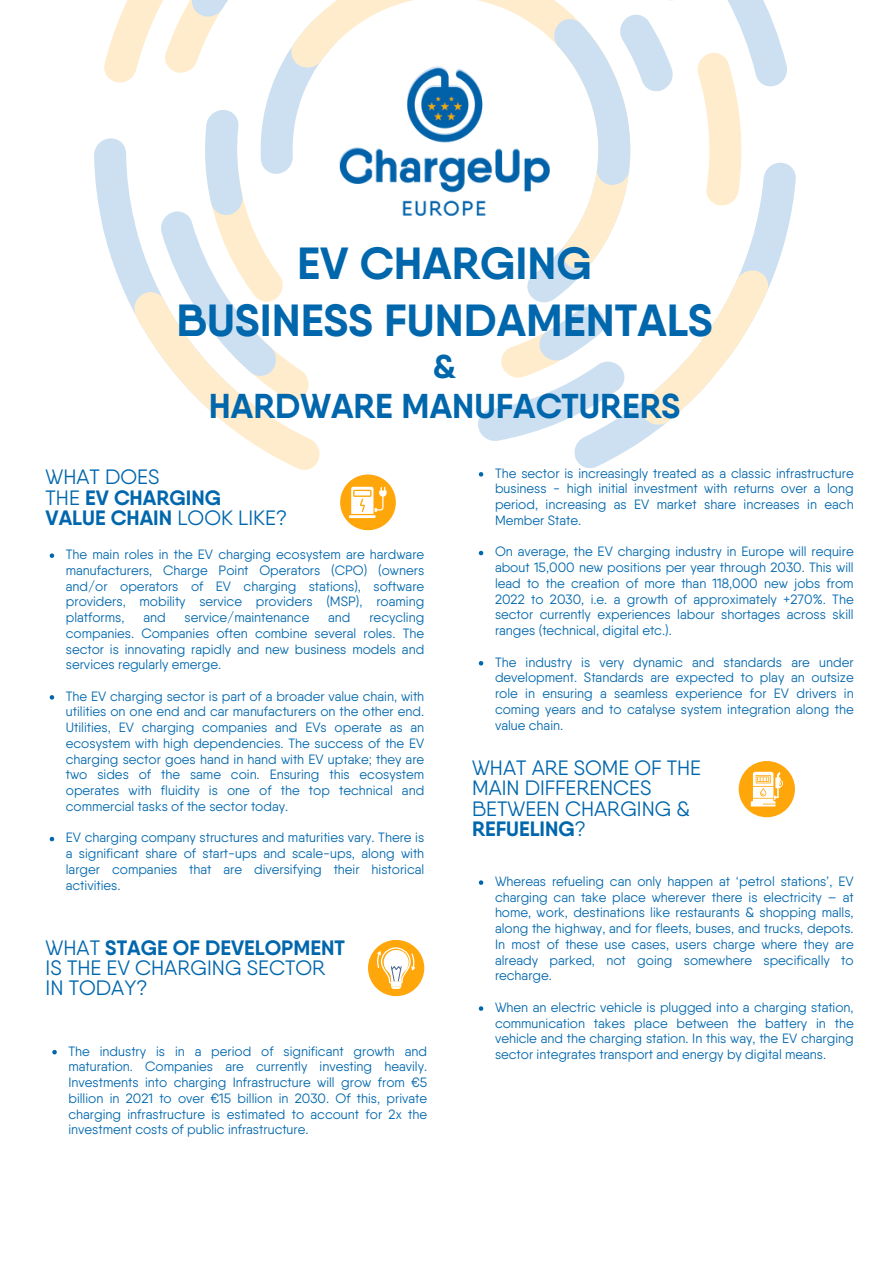
<style>
.page{position:relative;width:893px;height:1264px;background:#fff}
.page>*{position:absolute;margin:0;border:0;box-sizing:border-box;transform-origin:0 0}
.t1{font:700 45px "Qanelas";color:#0067ad}
.t2{font:700 34.5px "Qanelas";color:#0067ad}
.t3{font:700 33px "Qanelas";color:#0067ad}
.t4{font:20.85px/20.2px "Qanelas";color:#0067ad}
.t5{font:20.7px/20.2px "Qanelas";color:#0067ad}
.t6{font:700 20.7px "Qanelas";color:#0067ad}
.t7{font:13.5px/15.8px "Qanelas";color:#0067ad;text-align:justify}
.s1{font-weight:400}
.s2{font-weight:700}
</style>
<div class="page">
<div style="left:738px;top:761px;width:56px;height:56px;background:#ffa60a;border-radius:50%"></div>
<svg style="left:750px;top:771px;width:32px;height:35px"></svg>
<div style="left:368px;top:939px;width:56px;height:57px;background:#ffa60a;border-radius:50%"></div>
<svg style="left:377px;top:947px;width:38px;height:41px"></svg>
<svg style="left:50px;top:553px;width:4px;height:5px"></svg>
<svg style="left:50px;top:695px;width:4px;height:4px"></svg>
<svg style="left:50px;top:836px;width:4px;height:5px"></svg>
<svg style="left:94px;top:0;width:702px;height:530px"></svg>
<svg style="left:479px;top:551px;width:4px;height:4px"></svg>
<svg style="left:479px;top:661px;width:4px;height:4px"></svg>
<svg style="left:479px;top:880px;width:4px;height:4px"></svg>
<svg style="left:479px;top:1006px;width:4px;height:4px"></svg>
<svg style="left:52px;top:1050px;width:5px;height:4px"></svg>
<p class="t1" style="left:297px;top:235px;width:296px">EV CHARGING</p>
<p class="t1" style="left:176px;top:292px;width:537px">BUSINESS FUNDAMENTALS</p>
<p class="t3" style="left:432px;top:345px;width:25px">&amp;</p>
<p class="t2" style="left:209px;top:384px;width:473px">HARDWARE MANUFACTURERS</p>
<p class="t5" style="left:46px;top:467px;width:115px">WHAT DOES</p>
<p class="t6" style="left:46px;top:484px;width:177px"><span class="s1">THE</span> EV CHARGING</p>
<p class="t6" style="left:46px;top:504px;width:243px">VALUE CHAIN <span class="s1">LOOK LIKE?</span></p>
<p class="t7" style="left:66px;top:546px;width:360px">The main roles in the EV charging ecosystem are hardware manufacturers, Charge Point Operators (CPO) (owners and/or operators of EV charging stations), software providers, mobility service providers (MSP), roaming platforms,</p>
<p class="t7" style="left:143px;top:609px;width:24px">and</p>
<p class="t7" style="left:185px;top:609px;width:126px">service/maintenance</p>
<p class="t7" style="left:328px;top:609px;width:24px">and</p>
<p class="t7" style="left:66px;top:609px;width:360px;text-indent:303px">recycling companies. Companies often combine several roles. The sector is innovating rapidly and new business models and services regularly emerge.</p>
<p class="t7" style="left:66px;top:688px;width:360px">The EV charging sector is part of a broader value chain, with utilities on one end and car manufacturers on the other end.<br>Utilities, EV charging companies and EVs operate as an ecosystem with high dependencies. The success of the EV charging sector goes hand in hand with EV uptake; they are two sides of the same coin. Ensuring this ecosystem operates with fluidity is one of the top technical and commercial tasks of the sector today.</p>
<p class="t7" style="left:66px;top:829px;width:360px">EV charging company structures and maturities vary. There is a significant share of start-ups and scale-ups, along with larger companies that are diversifying their historical activities.</p>
<p class="t4" style="left:46px;top:937px;width:301px">WHAT <span class="s2">STAGE OF DEVELOPMENT<br></span>IS THE EV CHARGING SECTOR<br>IN TODAY?</p>
<p class="t7" style="left:68px;top:1042px;width:360px">The industry is in a period of significant growth and maturation. Companies are currently investing heavily.<br>Investments into charging Infrastructure will grow from €5 billion in 2021 to over €15 billion in 2030. Of this, private charging infrastructure is estimated to account for 2x the investment costs of public infrastructure.</p>
<p class="t7" style="left:495px;top:465px;width:360px">The sector is increasingly treated as a classic infrastructure business - high initial investment with returns over a long period, increasing as EV market share increases in each Member State.</p>
<p class="t7" style="left:495px;top:543px;width:360px">On average, the EV charging industry in Europe will require about 15,000 new positions per year through 2030. This will lead to the creation of more than 118,000 new jobs from 2022 to 2030, i.e. a growth of approximately +270%. The sector currently experiences labour shortages across skill ranges (technical, digital etc.).</p>
<p class="t7" style="left:495px;top:654px;width:360px">The industry is very dynamic and standards are under development. Standards are expected to play an outsize role in ensuring a seamless experience for EV drivers in coming years and to catalyse system integration along the value chain.</p>
<p class="t5" style="left:472px;top:757px;width:230px">WHAT ARE SOME OF THE<br>MAIN DIFFERENCES<br>BETWEEN CHARGING &amp;<br><span class="s2">REFUELING</span>?</p>
<p class="t7" style="left:495px;top:873px;width:360px">Whereas refueling can only happen at ‘petrol stations’, EV charging can take place wherever there is electricity – at home, work, destinations like restaurants &amp; shopping malls, along the highway, and for fleets, buses, and trucks, depots.<br>In most of these use cases, users charge where they are already parked, not going somewhere specifically to recharge.</p>
<p class="t7" style="left:495px;top:999px;width:360px">When an electric vehicle is plugged into a charging station, communication takes place between the battery in the vehicle and the charging station. In this way, the EV charging sector integrates transport and energy by digital means.</p>
</div>
